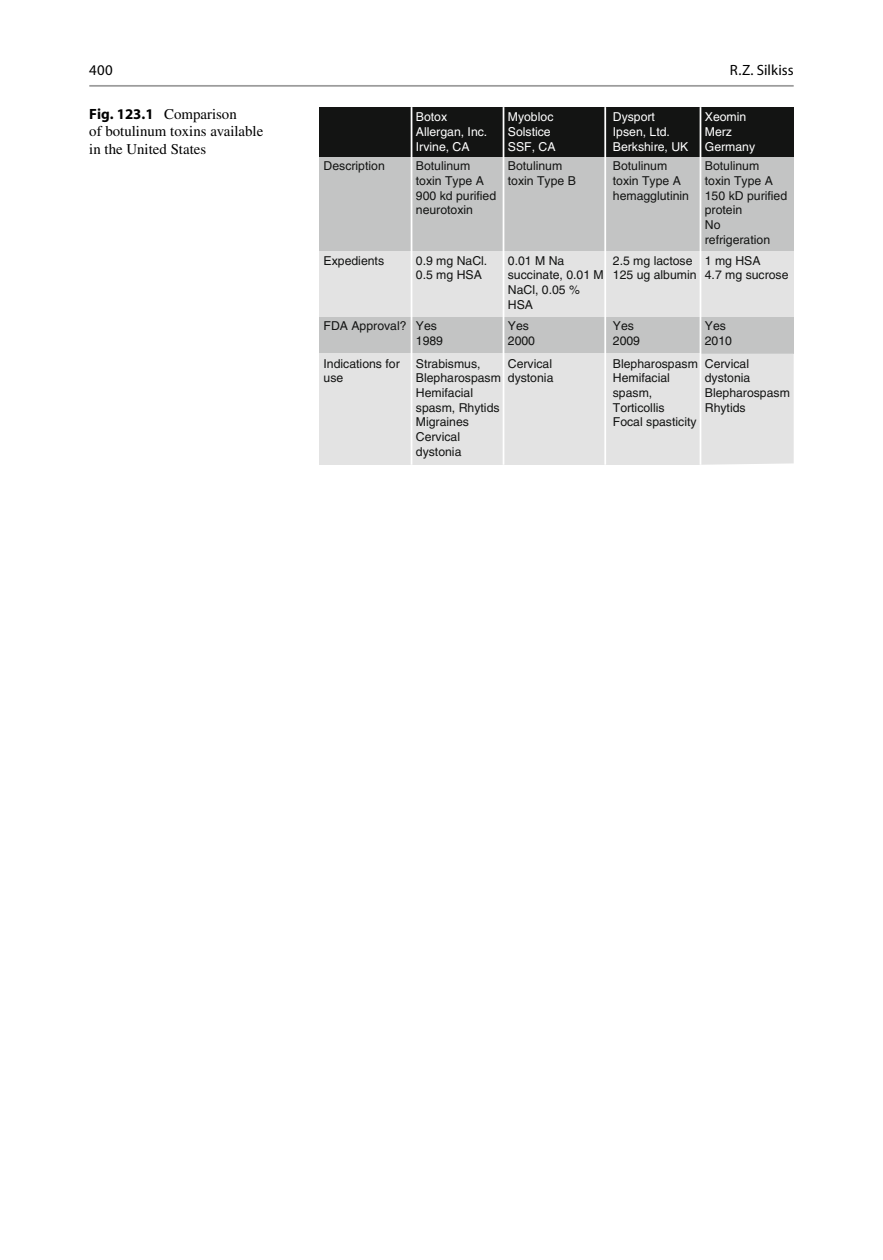
<style>
.page{position:relative;width:883px;height:1260px;background:#fff}
.page>*{position:absolute;margin:0;border:0;box-sizing:border-box;transform-origin:0 0}
.t1{font:14.88px/17.5px "Msnyfc Bwcqjc Times";color:#000}
.t2{font:14.88px "Tkcqdf Ngsdqc Myriad";color:#000}
.t3{font:12.25px/14.7px "Wnwjby Mklqgw Helvetica";color:#131413}
.t4{font:12.25px/14.7px "Wnwjby Mklqgw Helvetica";color:#fff}
.s1{font-family:"Xnhklq Kjlsgl Myriad";font-weight:700}
</style>
<div class="page">
<div style="left:319px;top:107px;width:475px;height:50px;background:#131413"></div>
<div style="left:319px;top:157px;width:475px;height:95px;background:#c3c4c4"></div>
<div style="left:319px;top:252px;width:475px;height:65px;background:#e3e3e3"></div>
<div style="left:609px;top:317px;width:91px;height:37px;background:#c3c4c4"></div>
<div style="left:412px;top:317px;width:197px;height:37px;background:#c3c4c4"></div>
<div style="left:700px;top:317px;width:94px;height:37px;background:#c3c4c4"></div>
<div style="left:319px;top:317px;width:93px;height:37px;background:#c3c4c4"></div>
<div style="left:504px;top:354px;width:196px;height:111px;background:#e3e3e3"></div>
<div style="left:701px;top:354px;width:93px;height:111px;background:#e3e3e3"></div>
<div style="left:319px;top:354px;width:185px;height:111px;background:#e3e3e3"></div>
<hr style="left:411px;top:107px;width:1px;height:358px;background:#fff">
<hr style="left:503px;top:107px;width:1px;height:358px;background:#fff">
<hr style="left:604px;top:107px;width:2px;height:358px;background:#fff">
<hr style="left:700px;top:107px;width:1px;height:358px;background:#fff">
<hr style="left:89px;top:85px;width:705px;height:2px;background:#9c9c9c">
<p class="t2" style="left:89px;top:64px;width:25px">400</p>
<p class="t1" style="left:89px;top:106px;width:176px"><span class="s1">Fig. 123.1</span> Comparison<br>of botulinum toxins available in the United States</p>
<p class="t2" style="left:730px;top:64px;width:65px">R.Z. Silkiss</p>
<p class="t4" style="left:416px;top:111px;width:73px">Botox<br>Allergan, Inc.<br>Irvine, CA</p>
<p class="t4" style="left:508px;top:111px;width:49px">Myobloc<br>Solstice<br>SSF, CA</p>
<p class="t4" style="left:613px;top:111px;width:77px">Dysport<br>Ipsen, Ltd.<br>Berkshire, UK</p>
<p class="t4" style="left:705px;top:111px;width:52px">Xeomin<br>Merz<br>Germany</p>
<p class="t3" style="left:324px;top:160px;width:63px">Description</p>
<p class="t3" style="left:416px;top:160px;width:82px">Botulinum toxin Type A<br>900 kd purified neurotoxin</p>
<p class="t3" style="left:508px;top:160px;width:70px">Botulinum toxin Type B</p>
<p class="t3" style="left:613px;top:160px;width:78px">Botulinum toxin Type A hemagglutinin</p>
<p class="t3" style="left:705px;top:160px;width:84px">Botulinum toxin Type A<br>150 kD purified protein<br>No refrigeration</p>
<p class="t3" style="left:324px;top:254px;width:62px">Expedients</p>
<p class="t3" style="left:416px;top:254px;width:73px">0.9 mg NaCl.<br>0.5 mg HSA</p>
<p class="t3" style="left:508px;top:254px;width:98px">0.01 M Na succinate, 0.01 M<br>NaCl, 0.05 %<br>HSA</p>
<p class="t3" style="left:613px;top:254px;width:85px">2.5 mg lactose<br>125 ug albumin</p>
<p class="t3" style="left:705px;top:254px;width:85px">1 mg HSA<br>4.7 mg sucrose</p>
<p class="t3" style="left:705px;top:320px;width:29px">Yes<br>2010</p>
<p class="t3" style="left:324px;top:357px;width:78px">Indications for use</p>
<p class="t3" style="left:416px;top:357px;width:87px">Strabismus,<br>Blepharospasm<br>Hemifacial spasm, Rhytids<br>Migraines<br>Cervical dystonia</p>
<p class="t3" style="left:508px;top:357px;width:47px">Cervical dystonia</p>
<p class="t3" style="left:613px;top:357px;width:87px">Blepharospasm<br>Hemifacial spasm,<br>Torticollis<br>Focal spasticity</p>
<p class="t3" style="left:705px;top:357px;width:87px">Cervical dystonia<br>Blepharospasm<br>Rhytids</p>
<p class="t3" style="left:416px;top:320px;width:29px;text-indent:-92px">FDA Approval? Yes<br>1989</p>
<p class="t3" style="left:508px;top:320px;width:29px">Yes<br>2000</p>
<p class="t3" style="left:613px;top:320px;width:29px">Yes<br>2009</p>
</div>
